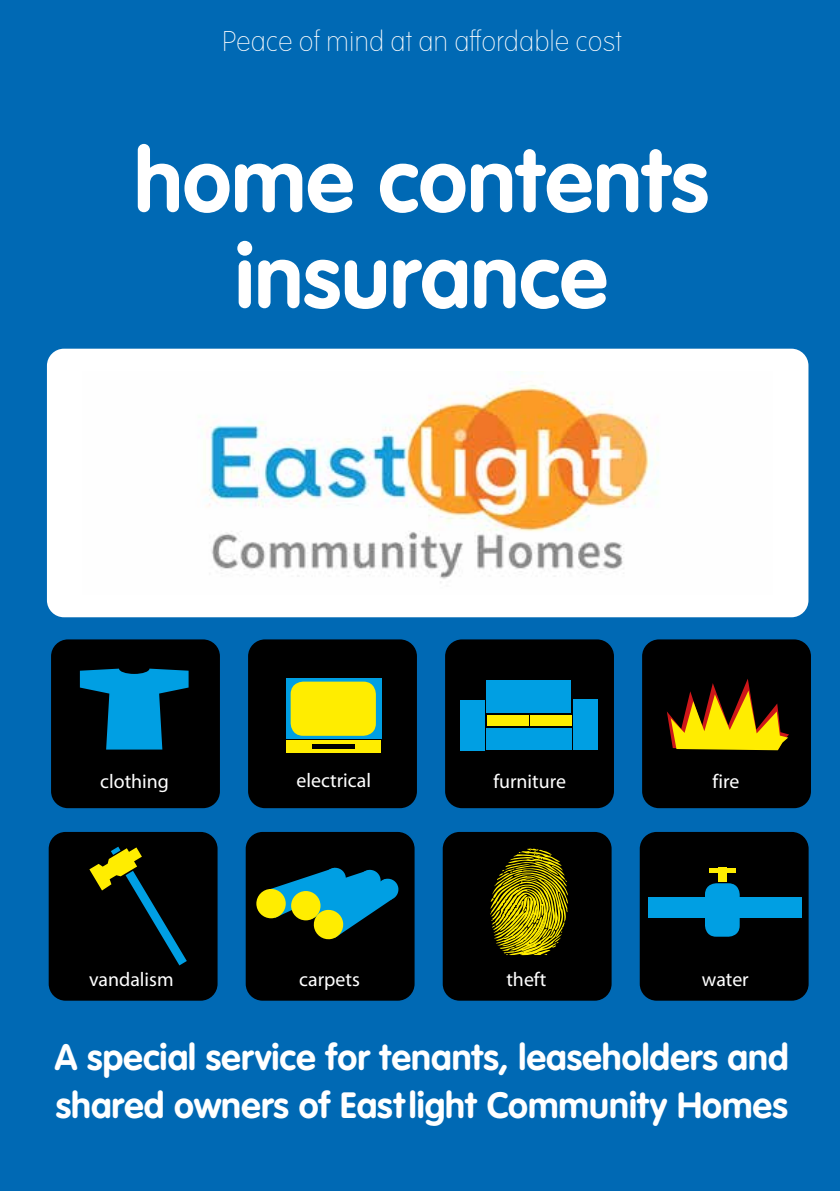
<style>
.page{position:relative;width:840px;height:1191px;background:#fff}
.page>*{position:absolute;margin:0;border:0;box-sizing:border-box;transform-origin:0 0}
.t1{font:700 88px/96px "VAG Rounded Next";color:#fff;text-align:center}
.t2{font:700 36px/48px "VAG Rounded Next";color:#fff}
.t3{font:100 28px "VAG Rounded Next";color:#fff}
.t4{font:19.8px "Myriad Pro";color:#fff}
.t5{font:19.8px "Myriad";color:#fff}
</style>
<div class="page">
<div style="left:0;top:0;width:839px;height:1191px;background:#0069b4"></div>
<div style="left:49px;top:832px;width:168px;height:168px;background:#000;border-radius:17px"></div>
<div style="left:245px;top:832px;width:169px;height:168px;background:#000;border-radius:17px"></div>
<div style="left:442px;top:832px;width:169px;height:168px;background:#000;border-radius:17px"></div>
<div style="left:639px;top:832px;width:169px;height:168px;background:#000;border-radius:17px"></div>
<div style="left:51px;top:639px;width:169px;height:169px;background:#000;border-radius:17px"></div>
<div style="left:248px;top:639px;width:168px;height:169px;background:#000;border-radius:17px"></div>
<div style="left:445px;top:639px;width:168px;height:169px;background:#000;border-radius:17px"></div>
<div style="left:641px;top:639px;width:169px;height:169px;background:#000;border-radius:17px"></div>
<svg style="left:89px;top:846px;width:98px;height:119px"></svg>
<svg style="left:490px;top:848px;width:78px;height:107px"></svg>
<div style="left:256px;top:889px;width:29px;height:29px;background:#ffed00;border-radius:50%"></div>
<svg style="left:269px;top:867px;width:130px;height:73px"></svg>
<div style="left:648px;top:897px;width:153px;height:20px;background:#009fe3"></div>
<div style="left:704px;top:883px;width:35px;height:53px;background:#009fe3;border-radius:11px"></div>
<div style="left:717px;top:867px;width:9px;height:14px;background:#ffed00"></div>
<div style="left:709px;top:868px;width:26px;height:5px;background:#ffed00"></div>
<svg style="left:80px;top:668px;width:108px;height:81px"></svg>
<div style="left:286px;top:678px;width:95px;height:60px;background:#009fe3"></div>
<div style="left:286px;top:740px;width:95px;height:13px;background:#ffed00"></div>
<div style="left:290px;top:681px;width:85px;height:55px;background:#ffed00;border-radius:13px"></div>
<hr style="left:312px;top:744px;width:42px;height:4px;background:#000">
<div style="left:460px;top:700px;width:24px;height:50px;background:#009fe3"></div>
<div style="left:573px;top:699px;width:25px;height:51px;background:#009fe3"></div>
<div style="left:486px;top:728px;width:85px;height:22px;background:#009fe3"></div>
<div style="left:486px;top:715px;width:42px;height:11px;background:#ffed00"></div>
<div style="left:529px;top:715px;width:42px;height:11px;background:#ffed00"></div>
<div style="left:486px;top:679px;width:84px;height:33px;background:#009fe3"></div>
<svg style="left:667px;top:679px;width:121px;height:71px"></svg>
<div style="left:47px;top:349px;width:761px;height:268px;background:#fff;border-radius:17px"></div>
<img style="left:205px;top:371px;width:454px;height:212px">
<p class="t3" style="left:222px;top:26px;width:401px">Peace of mind at an affordable cost</p>
<h1 class="t1" style="left:134px;top:133px;width:576px">home contents insurance</h1>
<p class="t4" style="left:100px;top:769px;width:70px">clothing</p>
<p class="t5" style="left:296px;top:771px;width:76px">electrical</p>
<p class="t4" style="left:493px;top:769px;width:74px">furniture</p>
<p class="t5" style="left:712px;top:772px;width:28px">fire</p>
<p class="t4" style="left:89px;top:967px;width:86px">vandalism</p>
<p class="t5" style="left:299px;top:969px;width:62px">carpets</p>
<p class="t5" style="left:506px;top:969px;width:42px">theft</p>
<p class="t4" style="left:701px;top:967px;width:48px">water</p>
<p class="t2" style="left:55px;top:1033px;width:734px">A special service for tenants, leaseholders and shared owners of Eastlight Community Homes</p>
</div>
